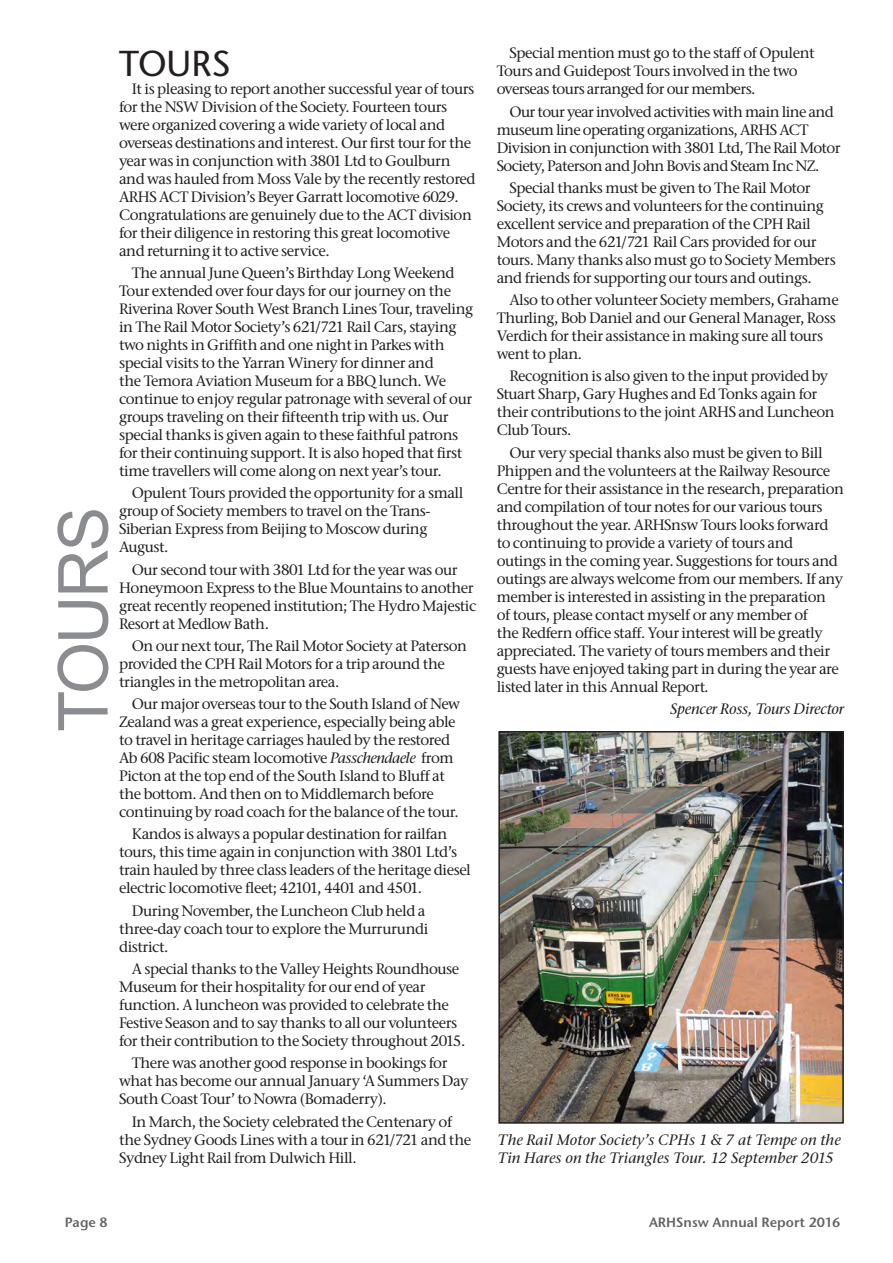
<style>
.page{position:relative;width:893px;height:1263px;background:#fff}
.page>*{position:absolute;margin:0;border:0;box-sizing:border-box;transform-origin:0 0}
.t1{font:69px "Arial";letter-spacing:-.03em;color:#8a8c8f}
.t2{font:36px "ITC Stone Sans";color:#231f20}
.t3{font:15px/18px "ITC Stone Serif";letter-spacing:-.03em;color:#231f20}
.t4{font:italic 15px/18px "ITC Stone Serif";letter-spacing:.01em;color:#231f20}
.t5{font:italic 15px "ITC Stone Serif";letter-spacing:-.01em;color:#231f20}
.t6{font:600 13.5px "ITC Stone Sans";color:#636366}
.s1{font-style:italic}
</style>
<div class="page">
<img style="left:501px;top:734px;width:340px;height:387px">
<div style="left:498px;top:731px;width:346px;height:393px;border:2px solid #231f20"></div>
<p class="t1" style="left:38px;top:732px;width:227px;rotate:-90deg">TOURS</p>
<p class="t2" style="left:119px;top:41px;width:113px">TOURS</p>
<p class="t3" style="left:119px;top:79px;width:358px;text-indent:13px">It is pleasing to report another successful year of tours for the NSW Division of the Society. Fourteen tours were organized covering a wide variety of local and overseas destinations and interest. Our first tour for the year was in conjunction with 3801 Ltd to Goulburn and was hauled from Moss Vale by the recently restored ARHS ACT Division’s Beyer Garratt locomotive 6029.<br>Congratulations are genuinely due to the ACT division for their diligence in restoring this great locomotive and returning it to active service.</p>
<p class="t3" style="left:119px;top:264px;width:356px;text-indent:13px">The annual June Queen’s Birthday Long Weekend Tour extended over four days for our journey on the Riverina Rover South West Branch Lines Tour, traveling in The Rail Motor Society’s 621/721 Rail Cars, staying two nights in Griffith and one night in Parkes with special visits to the Yarran Winery for dinner and<br>the Temora Aviation Museum for a BBQ lunch. We continue to enjoy regular patronage with several of our groups traveling on their fifteenth trip with us. Our special thanks is given again to these faithful patrons for their continuing support. It is also hoped that first time travellers will come along on next year’s tour.</p>
<p class="t3" style="left:119px;top:484px;width:346px;text-indent:13px">Opulent Tours provided the opportunity for a small group of Society members to travel on the Trans-Siberian Express from Beijing to Moscow during August.</p>
<p class="t3" style="left:119px;top:560px;width:359px;text-indent:13px">Our second tour with 3801 Ltd for the year was our Honeymoon Express to the Blue Mountains to another great recently reopened institution; The Hydro Majestic Resort at Medlow Bath.</p>
<p class="t3" style="left:119px;top:636px;width:349px;text-indent:13px">On our next tour, The Rail Motor Society at Paterson provided the CPH Rail Motors for a trip around the triangles in the metropolitan area.</p>
<p class="t3" style="left:119px;top:695px;width:343px;text-indent:13px">Our major overseas tour to the South Island of New Zealand was a great experience, especially being able to travel in heritage carriages hauled by the restored Ab 608 Pacific steam locomotive <span class="s1">Passchendaele</span> from Picton at the top end of the South Island to Bluff at the bottom. And then on to Middlemarch before continuing by road coach for the balance of the tour.</p>
<p class="t3" style="left:119px;top:825px;width:353px;text-indent:13px">Kandos is always a popular destination for railfan tours, this time again in conjunction with 3801 Ltd’s train hauled by three class leaders of the heritage diesel electric locomotive fleet; 42101, 4401 and 4501.</p>
<p class="t3" style="left:119px;top:901px;width:311px;text-indent:13px">During November, the Luncheon Club held a three-day coach tour to explore the Murrurundi district.</p>
<p class="t3" style="left:119px;top:959px;width:348px;text-indent:13px">A special thanks to the Valley Heights Roundhouse Museum for their hospitality for our end of year function. A luncheon was provided to celebrate the Festive Season and to say thanks to all our volunteers for their contribution to the Society throughout 2015.</p>
<p class="t3" style="left:119px;top:1054px;width:351px;text-indent:13px">There was another good response in bookings for what has become our annual January ‘A Summers Day<br>South Coast Tour’ to Nowra (Bomaderry).</p>
<p class="t3" style="left:119px;top:1112px;width:354px;text-indent:13px">In March, the Society celebrated the Centenary of the Sydney Goods Lines with a tour in 621/721 and the<br>Sydney Light Rail from Dulwich Hill.</p>
<p class="t3" style="left:497px;top:44px;width:320px;text-indent:13px">Special mention must go to the staff of Opulent<br>Tours and Guidepost Tours involved in the two overseas tours arranged for our members.</p>
<p class="t3" style="left:497px;top:102px;width:345px;text-indent:13px">Our tour year involved activities with main line and museum line operating organizations, ARHS ACT Division in conjunction with 3801 Ltd, The Rail Motor Society, Paterson and John Bovis and Steam Inc NZ.</p>
<p class="t3" style="left:497px;top:178px;width:341px;text-indent:13px">Special thanks must be given to The Rail Motor Society, its crews and volunteers for the continuing excellent service and preparation of the CPH Rail Motors and the 621/721 Rail Cars provided for our tours. Many thanks also must go to Society Members and friends for supporting our tours and outings.</p>
<p class="t3" style="left:497px;top:291px;width:344px;text-indent:13px">Also to other volunteer Society members, Grahame Thurling, Bob Daniel and our General Manager, Ross Verdich for their assistance in making sure all tours went to plan.</p>
<p class="t3" style="left:497px;top:367px;width:340px;text-indent:13px">Recognition is also given to the input provided by Stuart Sharp, Gary Hughes and Ed Tonks again for their contributions to the joint ARHS and Luncheon Club Tours.</p>
<p class="t3" style="left:497px;top:443px;width:349px;text-indent:13px">Our very special thanks also must be given to Bill Phippen and the volunteers at the Railway Resource Centre for their assistance in the research, preparation and compilation of tour notes for our various tours throughout the year. ARHSnsw Tours looks forward to continuing to provide a variety of tours and outings in the coming year. Suggestions for tours and outings are always welcome from our members. If any member is interested in assisting in the preparation<br>of tours, please contact myself or any member of<br>the Redfern office staff. Your interest will be greatly appreciated. The variety of tours members and their guests have enjoyed taking part in during the year are listed later in this Annual Report<span class="s1">.</span></p>
<p class="t5" style="left:670px;top:700px;width:175px">Spencer Ross, Tours Director</p>
<p class="t4" style="left:497px;top:1130px;width:345px">The Rail Motor Society’s CPHs 1 &amp; 7 at Tempe on the<br>Tin Hares on the Triangles Tour. 12 September 2015</p>
<p class="t6" style="left:65px;top:1213px;width:45px">Page 8</p>
<p class="t6" style="left:649px;top:1213px;width:193px">ARHSnsw Annual Report 2016</p>
</div>
